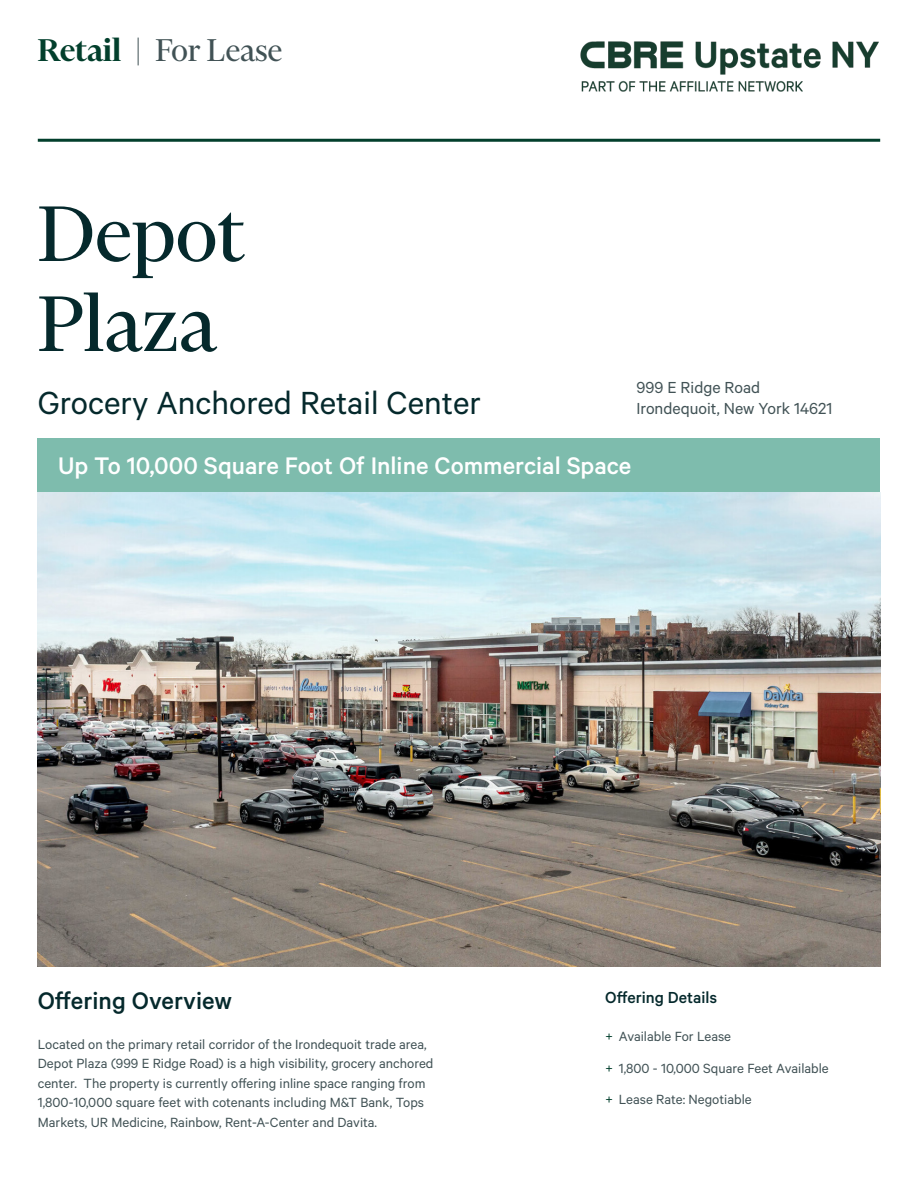
<style>
.page{position:relative;width:918px;height:1188px;background:#fff}
.page>*{position:absolute;margin:0;border:0;box-sizing:border-box;transform-origin:0 0}
.Heading_Large{font:90px/90px "Financier Display";color:#05292c}
.Subheading_Large{font:36px "Calibre";color:#05292c}
.t1{font:36px "Financier Display";color:#415255}
.t2{font:500 27px "Calibre";color:#fff}
.Subheading_Small{font:500 27px "Calibre";color:#05292c}
.t3{font:18px "Calibre";color:#415255}
.Bullet_Heading{font:500 18px "Calibre";color:#05292c}
.Body_Copy{font:15px/19.5px "Calibre";color:#415255}
.s1{font-weight:600;color:#023f2c}
.s2{color:#023f2c}
</style>
<div class="page">
<hr style="left:38px;top:139px;width:842px;height:3px;background:#023f2c">
<div style="left:38px;top:438px;width:842px;height:54px;background:#7ebcad"></div>
<img style="left:38px;top:492px;width:842px;height:475px">
<img style="left:580px;top:41px;width:299px;height:51px">
<p class="t1" style="left:38px;top:32px;width:246px"><span class="s1">Retail</span> | For Lease</p>
<p class="Heading_Large" style="left:38px;top:188px;width:208px">Depot<br>Plaza</p>
<p class="Subheading_Large" style="left:38px;top:382px;width:445px">Grocery Anchored Retail Center</p>
<p class="t3" style="left:636px;top:377px;width:125px">999 E Ridge Road</p>
<p class="t3" style="left:636px;top:398px;width:198px">Irondequoit, New York 14621</p>
<p class="t2" style="left:58px;top:450px;width:575px">Up To 10,000 Square Foot Of Inline Commercial Space</p>
<p class="Subheading_Small" style="left:38px;top:985px;width:196px">Offering Overview</p>
<p class="Body_Copy" style="left:38px;top:1034px;width:397px">Located on the primary retail corridor of the Irondequoit trade area, Depot Plaza (999 E Ridge Road) is a high visibility, grocery anchored center. The property is currently offering inline space ranging from 1,800-10,000 square feet with cotenants including M&amp;T Bank, Tops Markets, UR Medicine, Rainbow, Rent-A-Center and Davita.</p>
<p class="Bullet_Heading" style="left:605px;top:987px;width:113px">Offering Details</p>
<p class="Body_Copy" style="left:605px;top:1026px;width:127px"><span class="s2">+</span> Available For Lease</p>
<p class="Body_Copy" style="left:605px;top:1058px;width:225px"><span class="s2">+</span> 1,800 - 10,000 Square Feet Available</p>
<p class="Body_Copy" style="left:605px;top:1089px;width:148px"><span class="s2">+</span> Lease Rate: Negotiable</p>
</div>
